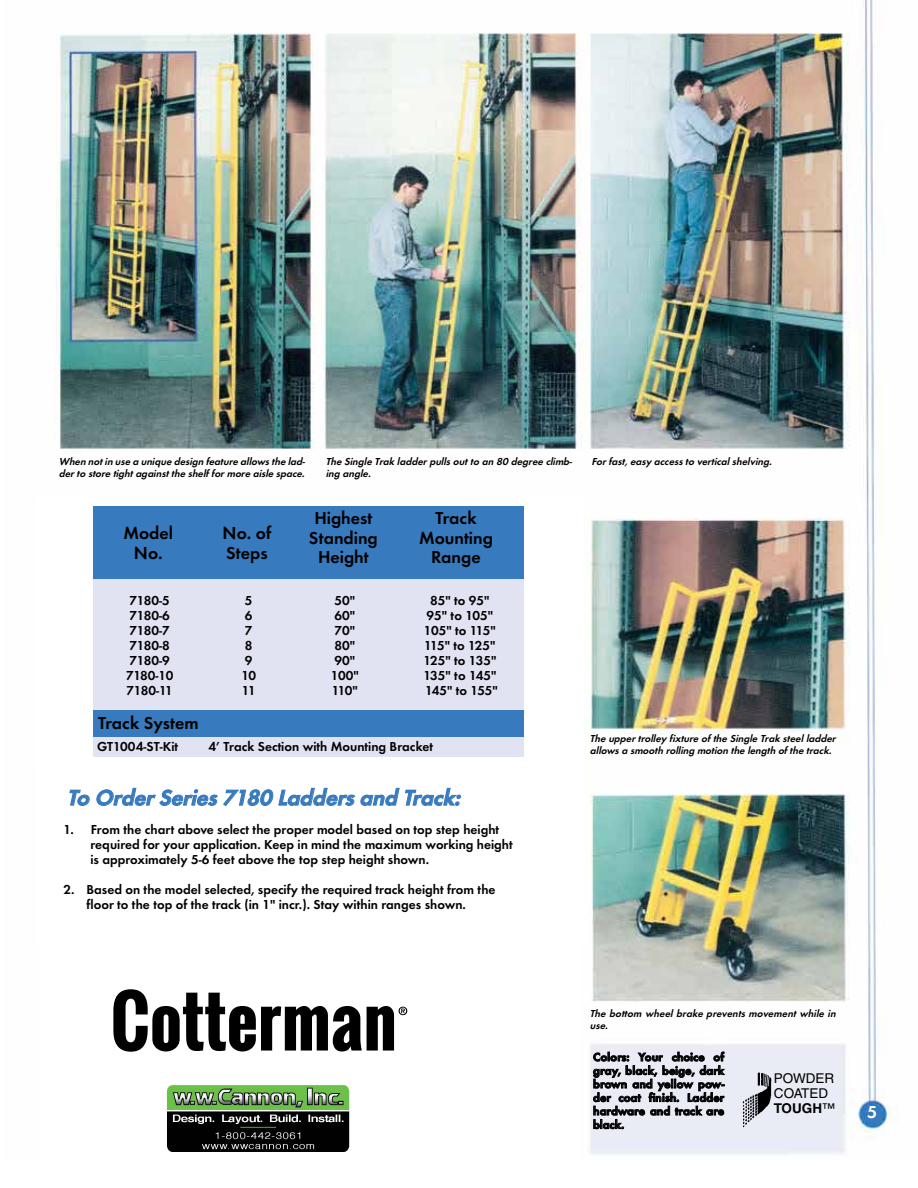
<style>
.page{position:relative;width:918px;height:1188px;background:#fff}
.page>*{position:absolute;margin:0;border:0;box-sizing:border-box;transform-origin:0 0}
.t1{font:italic 600 22.5px "Futura T";color:#387abe}
.t2{font:600 18px/19.5px "Futura T";color:#000;text-align:center}
.t3{font:600 18px "Futura T";color:#fff}
.t4{font:600 13.5px/15px "Futura T";color:#000}
.t5{font:13.5px/15px "Helvetica";color:#000}
.t6{font:600 12px/13.5px "Futura T";letter-spacing:.015em;color:#000;text-align:justify}
.t7{font:italic 600 10.5px/12px "Futura T";color:#000}
.s1{font-weight:700}
</style>
<div class="page">
<img style="left:55px;top:0;width:842px;height:1155px">
<img style="left:725px;top:1067px;width:49px;height:63px">
<div style="left:867px;top:1106px;width:15px;height:17px;background:#387abe"></div>
<div style="left:92px;top:737px;width:432px;height:22px;background:#e1e2f2"></div>
<div style="left:93px;top:576px;width:433px;height:135px;background:#e1e2f2"></div>
<div style="left:93px;top:506px;width:434px;height:72px;background:#387abe"></div>
<div style="left:93px;top:711px;width:432px;height:26px;background:#387abe"></div>
<div style="left:38px;top:757px;width:547px;height:187px;background:#fff"></div>
<div style="left:37px;top:497px;width:56px;height:273px;background:#fff"></div>
<div style="left:524px;top:497px;width:60px;height:273px;background:#fff"></div>
<div style="left:42px;top:920px;width:538px;height:257px;background:#fff"></div>
<svg style="left:113px;top:989px;width:294px;height:63px"></svg>
<img style="left:166px;top:1084px;width:184px;height:68px">
<p class="t7" style="left:59px;top:455px;width:250px">When not in use a unique design feature allows the lad&shy;der to store tight against the shelf for more aisle space.</p>
<p class="t7" style="left:326px;top:455px;width:250px">The Single Trak ladder pulls out to an 80 degree climb&shy;ing angle.</p>
<p class="t7" style="left:591px;top:455px;width:184px">For fast, easy access to vertical shelving.</p>
<h2 class="t2" style="left:124px;top:523px;width:51px">Model<br>No.</h2>
<h2 class="t2" style="left:223px;top:523px;width:50px;text-align:left">No. of<br>Steps</h2>
<h2 class="t2" style="left:309px;top:508px;width:70px">Highest<br>Standing<br>Height</h2>
<h2 class="t2" style="left:419px;top:508px;width:75px">Track<br>Mounting<br>Range</h2>
<p class="t4" style="left:126px;top:593px;width:49px">7180-5<br>7180-6<br>7180-7<br>7180-8<br>7180-9<br>7180-10<br>7180-11</p>
<p class="t4" style="left:241px;top:593px;width:16px">5<br>6<br>7<br>8<br>9<br>10<br>11</p>
<p class="t4" style="left:331px;top:593px;width:29px">50"<br>60"<br>70"<br>80"<br>90"<br>100"<br>110"</p>
<p class="t4" style="left:423px;top:593px;width:76px;text-align:center">85" to 95"<br>95" to 105"<br>105" to 115"<br>115" to 125"<br>125" to 135"<br>135" to 145"<br>145" to 155"</p>
<h2 class="t2" style="left:98px;top:713px;width:102px">Track System</h2>
<p class="t4" style="left:97px;top:739px;width:83px">GT1004-ST-Kit</p>
<p class="t4" style="left:209px;top:739px;width:226px">4’ Track Section with Mounting Bracket</p>
<h1 class="t1" style="left:67px;top:784px;width:400px">To OrderSeries7180 Laddersand Track:</h1>
<p class="t4" style="left:90px;top:821px;width:424px;text-indent:-27px">1. From the chart above select the proper model based on top step height required for your application. Keep in mind the maximum working height is approximately 5-6 feet above the top step height shown.</p>
<p class="t4" style="left:63px;top:881px;width:434px;text-align:center">2. Based on the model selected, specify the required track height from the floor to the top of the track (in 1" incr.). Stay within ranges shown.</p>
<p class="t7" style="left:590px;top:732px;width:250px">The upper trolley fixture of the Single Trak steel ladder allows a smooth rolling motion the length of the track.</p>
<p class="t7" style="left:590px;top:1007px;width:250px">The bottom wheel brake prevents movement while in use.</p>
<p class="t6" style="left:593px;top:1050px;width:133px">Colors: Your choice of gray, black, beige, dark brown and yellow pow&shy;der coat finish. Ladder hardware and track are black.</p>
<p class="t5" style="left:774px;top:1071px;width:63px">POWDER<br>COATED<br><span class="s1">TOUGH</span>™</p>
<h2 class="t3" style="left:867px;top:1102px;width:12px">5</h2>
</div>
